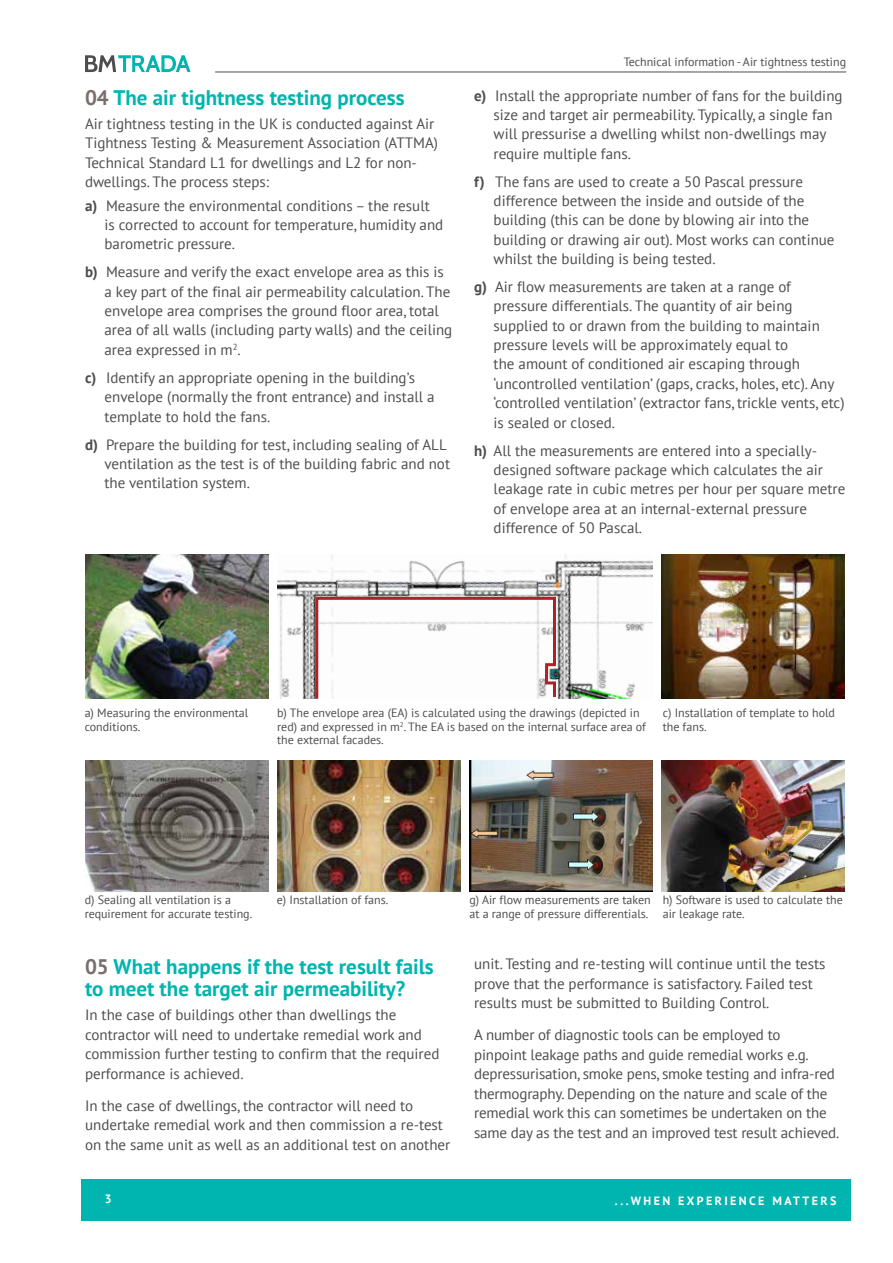
<style>
.page{position:relative;width:893px;height:1263px;background:#fff}
.page>*{position:absolute;margin:0;border:0;box-sizing:border-box;transform-origin:0 0}
.t1{font:700 21px/22.5px "PT Sans";color:#00b5af}
.t2{font:15px/19.4px "PT Sans";color:#4d4d4f}
.t3{font:12px/13.5px "PT Sans";color:#4d4d4f}
.t4{font:700 12px "PT Sans";letter-spacing:.2em;color:#fff}
.s1{color:#796d6d}
.s2{font-weight:700}
</style>
<div class="page">
<div style="left:81px;top:1179px;width:769px;height:41px;background:#00b5af"></div>
<hr style="left:215px;top:72px;width:631px;height:1px;background:#4d4d4f">
<svg style="left:85px;top:55px;width:106px;height:17px"></svg>
<img style="left:85px;top:554px;width:183px;height:145px">
<img style="left:662px;top:554px;width:183px;height:145px">
<img style="left:277px;top:554px;width:376px;height:145px">
<img style="left:85px;top:760px;width:183px;height:131px">
<img style="left:277px;top:760px;width:183px;height:131px">
<img style="left:469px;top:760px;width:184px;height:131px">
<img style="left:662px;top:760px;width:183px;height:131px">
<svg style="left:314px;top:595px;width:243px;height:104px"></svg>
<h1 class="t1" style="left:85px;top:86px;width:321px"><span class="s1">04</span> The air tightness testing process</h1>
<p class="t2" style="left:85px;top:114px;width:355px">Air tightness testing in the UK is conducted against Air Tightness Testing &amp; Measurement Association (ATTMA)<br>Technical Standard L1 for dwellings and L2 for non&shy;dwellings. The process steps:</p>
<p class="t2" style="left:105px;top:195px;width:340px;text-indent:-20px"><span class="s2">a)</span> Measure the environmental conditions – the result is corrected to account for temperature, humidity and barometric pressure.</p>
<p class="t2" style="left:105px;top:262px;width:349px;text-indent:-20px"><span class="s2">b)</span> Measure and verify the exact envelope area as this is a key part of the final air permeability calculation. The envelope area comprises the ground floor area, total area of all walls (including party walls) and the ceiling area expressed in m<sup>2</sup>.</p>
<p class="t2" style="left:105px;top:368px;width:332px;text-indent:-20px"><span class="s2">c)</span> Identify an appropriate opening in the building’s envelope (normally the front entrance) and install a template to hold the fans.</p>
<p class="t2" style="left:105px;top:434px;width:347px;text-indent:-19px"><span class="s2">d)</span> Prepare the building for test, including sealing of ALL ventilation as the test is of the building fabric and not the ventilation system.</p>
<p class="t3" style="left:624px;top:55px;width:224px">Technical information - Air tightness testing</p>
<p class="t2" style="left:494px;top:85px;width:350px;text-indent:-20px"><span class="s2">e)</span> Install the appropriate number of fans for the building size and target air permeability. Typically, a single fan will pressurise a dwelling whilst non-dwellings may require multiple fans.</p>
<p class="t2" style="left:494px;top:171px;width:342px;text-indent:-20px"><span class="s2">f)</span> The fans are used to create a 50 Pascal pressure difference between the inside and outside of the building (this can be done by blowing air into the building or drawing air out). Most works can continue whilst the building is being tested.</p>
<p class="t2" style="left:494px;top:277px;width:352px;text-indent:-20px"><span class="s2">g)</span> Air flow measurements are taken at a range of pressure differentials. The quantity of air being supplied to or drawn from the building to maintain pressure levels will be approximately equal to<br>the amount of conditioned air escaping through ‘uncontrolled ventilation’ (gaps, cracks, holes, etc). Any ‘controlled ventilation’ (extractor fans, trickle vents, etc) is sealed or closed.</p>
<p class="t2" style="left:494px;top:440px;width:353px;text-indent:-20px"><span class="s2">h)</span> All the measurements are entered into a specially&shy;designed software package which calculates the air leakage rate in cubic metres per hour per square metre of envelope area at an internal-external pressure difference of 50 Pascal.</p>
<p class="t3" style="left:85px;top:706px;width:165px">a) Measuring the environmental conditions.</p>
<p class="t3" style="left:277px;top:706px;width:370px">b) The envelope area (EA) is calculated using the drawings (depicted in red) and expressed in m<sup>2</sup>. The EA is based on the internal surface area of the external facades.</p>
<p class="t3" style="left:663px;top:706px;width:174px">c) Installation of template to hold the fans.</p>
<p class="t3" style="left:85px;top:893px;width:169px">d) Sealing all ventilation is a requirement for accurate testing.</p>
<p class="t3" style="left:277px;top:893px;width:113px">e) Installation of fans.</p>
<p class="t3" style="left:469px;top:893px;width:183px">g) Air flow measurements are taken at a range of pressure differentials.</p>
<p class="t3" style="left:663px;top:893px;width:182px">h) Software is used to calculate the air leakage rate.</p>
<h1 class="t1" style="left:85px;top:954px;width:350px"><span class="s1">05</span> What happens if the test result fails to meet the target air permeability?</h1>
<p class="t2" style="left:85px;top:1005px;width:356px">In the case of buildings other than dwellings the contractor will need to undertake remedial work and commission further testing to confirm that the required performance is achieved.</p>
<p class="t2" style="left:85px;top:1095px;width:367px">In the case of dwellings, the contractor will need to undertake remedial work and then commission a re-test on the same unit as well as an additional test on another</p>
<p class="t2" style="left:474px;top:954px;width:353px">unit. Testing and re-testing will continue until the tests prove that the performance is satisfactory. Failed test results must be submitted to Building Control.</p>
<p class="t2" style="left:474px;top:1025px;width:367px">A number of diagnostic tools can be employed to<br>pinpoint leakage paths and guide remedial works e.g. depressurisation, smoke pens, smoke testing and infra-red thermography. Depending on the nature and scale of the remedial work this can sometimes be undertaken on the same day as the test and an improved test result achieved.</p>
<p class="t4" style="left:105px;top:1191px;width:8px">3</p>
<p class="t4" style="left:615px;top:1193px;width:223px">...WHEN EXPERIENCE MATTERS</p>
</div>
